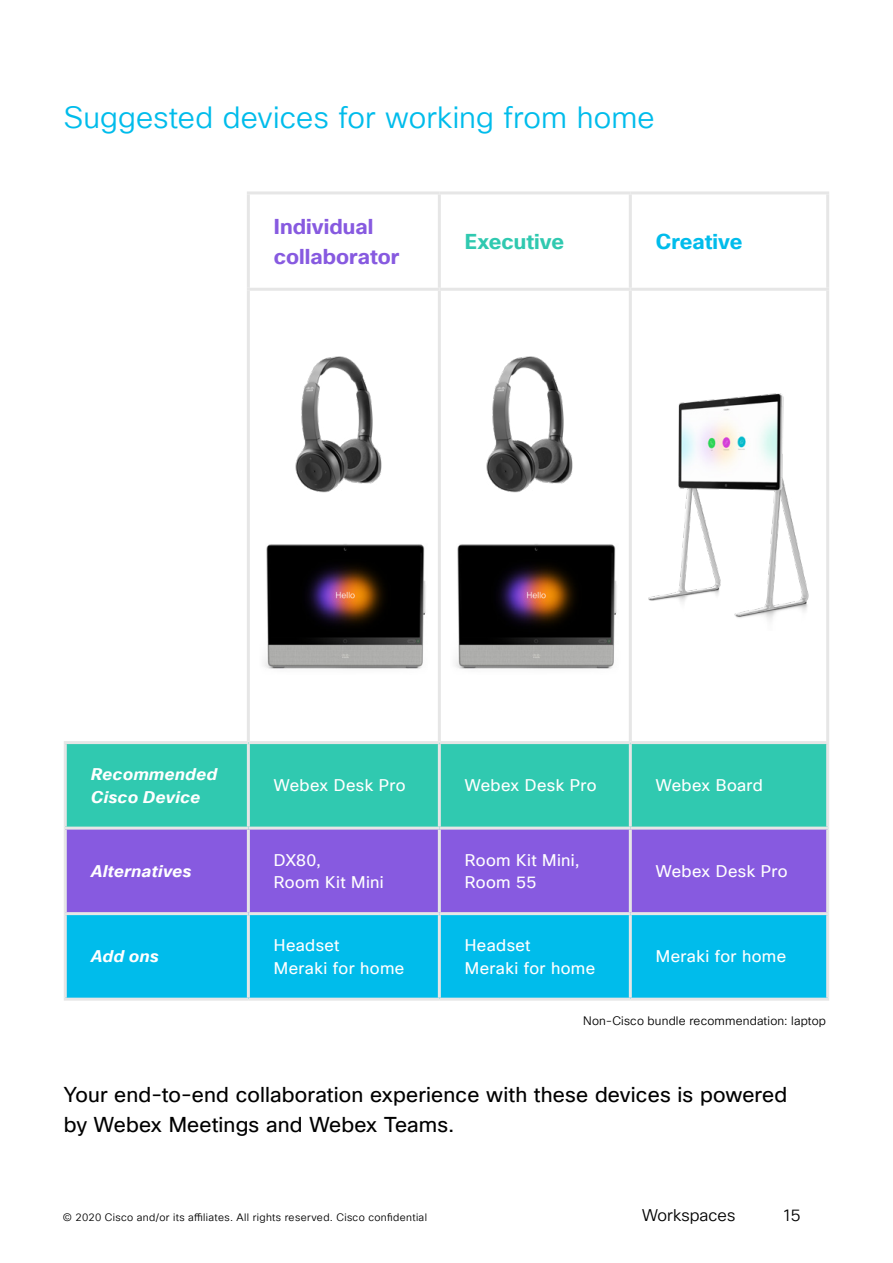
<style>
.page{position:relative;width:893px;height:1263px;background:#fff}
.page>*{position:absolute;margin:0;border:0;box-sizing:border-box;transform-origin:0 0}
.t1{font:30px "Cisco Sans TT Light";letter-spacing:.005em;color:#00bceb}
.t2{font:21px/30px "Cisco Sans TT";letter-spacing:.005em;color:#000}
.t3{font:700 21px/30px "Cisco Sans TT";color:#875ae0}
.t4{font:700 21px "Cisco Sans TT";color:#30c9b0}
.t5{font:700 21px "Cisco Sans TT";color:#00bceb}
.t6{font:16.5px/22.5px "Cisco Sans TT";letter-spacing:.02em;color:#fff}
.t7{font:italic 700 16.5px/22.5px "Cisco Sans TT";letter-spacing:.025em;color:#fff}
.t8{font:16.5px "Cisco Sans TT Light";color:#000}
.t9{font:12px "Cisco Sans TT Light";letter-spacing:.015em;color:#000}
.t10{font:10.5px "Cisco Sans TT Light";letter-spacing:.035em;color:#000}
</style>
<div class="page">
<div style="left:65px;top:742px;width:183px;height:86px;background:#30c9b0"></div>
<div style="left:250px;top:744px;width:576px;height:83px;background:#30c9b0"></div>
<div style="left:65px;top:828px;width:183px;height:86px;background:#875ae0"></div>
<div style="left:250px;top:830px;width:576px;height:82px;background:#875ae0"></div>
<div style="left:67px;top:915px;width:759px;height:83px;background:#00bceb"></div>
<hr style="left:247px;top:191px;width:192px;height:3px;background:#e6e6e6">
<hr style="left:247px;top:194px;width:3px;height:94px;background:#e6e6e6">
<hr style="left:439px;top:191px;width:191px;height:3px;background:#e6e6e6">
<hr style="left:438px;top:194px;width:3px;height:94px;background:#e6e6e6">
<hr style="left:630px;top:191px;width:199px;height:3px;background:#e6e6e6">
<hr style="left:629px;top:194px;width:3px;height:94px;background:#e6e6e6">
<hr style="left:826px;top:194px;width:3px;height:94px;background:#e6e6e6">
<hr style="left:247px;top:288px;width:192px;height:3px;background:#e6e6e6">
<hr style="left:247px;top:291px;width:3px;height:450px;background:#e6e6e6">
<hr style="left:439px;top:288px;width:191px;height:3px;background:#e6e6e6">
<hr style="left:438px;top:291px;width:3px;height:450px;background:#e6e6e6">
<hr style="left:630px;top:288px;width:199px;height:3px;background:#e6e6e6">
<hr style="left:629px;top:291px;width:3px;height:450px;background:#e6e6e6">
<hr style="left:826px;top:291px;width:3px;height:450px;background:#e6e6e6">
<hr style="left:248px;top:741px;width:191px;height:3px;background:#e6e6e6">
<hr style="left:439px;top:741px;width:191px;height:3px;background:#e6e6e6">
<hr style="left:438px;top:744px;width:3px;height:83px;background:#e6e6e6">
<hr style="left:630px;top:741px;width:199px;height:3px;background:#e6e6e6">
<hr style="left:629px;top:744px;width:3px;height:83px;background:#e6e6e6">
<hr style="left:826px;top:744px;width:3px;height:83px;background:#e6e6e6">
<hr style="left:248px;top:827px;width:191px;height:3px;background:#e6e6e6">
<hr style="left:439px;top:827px;width:191px;height:3px;background:#e6e6e6">
<hr style="left:438px;top:830px;width:3px;height:82px;background:#e6e6e6">
<hr style="left:630px;top:827px;width:199px;height:3px;background:#e6e6e6">
<hr style="left:629px;top:830px;width:3px;height:82px;background:#e6e6e6">
<hr style="left:826px;top:830px;width:3px;height:82px;background:#e6e6e6">
<hr style="left:248px;top:912px;width:191px;height:3px;background:#e6e6e6">
<hr style="left:439px;top:912px;width:191px;height:3px;background:#e6e6e6">
<hr style="left:438px;top:915px;width:3px;height:83px;background:#e6e6e6">
<hr style="left:630px;top:912px;width:199px;height:3px;background:#e6e6e6">
<hr style="left:629px;top:915px;width:3px;height:83px;background:#e6e6e6">
<hr style="left:826px;top:915px;width:3px;height:83px;background:#e6e6e6">
<hr style="left:248px;top:998px;width:191px;height:3px;background:#e6e6e6">
<hr style="left:439px;top:998px;width:191px;height:3px;background:#e6e6e6">
<hr style="left:630px;top:998px;width:199px;height:3px;background:#e6e6e6">
<hr style="left:64px;top:741px;width:184px;height:3px;background:#e6e6e6">
<hr style="left:64px;top:744px;width:3px;height:83px;background:#e6e6e6">
<hr style="left:247px;top:744px;width:3px;height:83px;background:#e6e6e6">
<hr style="left:64px;top:827px;width:184px;height:3px;background:#e6e6e6">
<hr style="left:64px;top:830px;width:3px;height:82px;background:#e6e6e6">
<hr style="left:247px;top:830px;width:3px;height:82px;background:#e6e6e6">
<hr style="left:64px;top:912px;width:184px;height:3px;background:#e6e6e6">
<hr style="left:64px;top:915px;width:3px;height:83px;background:#e6e6e6">
<hr style="left:247px;top:915px;width:3px;height:83px;background:#e6e6e6">
<hr style="left:64px;top:998px;width:184px;height:3px;background:#e6e6e6">
<img style="left:486px;top:356px;width:87px;height:137px">
<img style="left:648px;top:393px;width:161px;height:228px">
<img style="left:455px;top:544px;width:162px;height:125px">
<img style="left:295px;top:356px;width:87px;height:137px">
<img style="left:264px;top:544px;width:162px;height:125px">
<h1 class="t1" style="left:64px;top:98px;width:592px">Suggested devices for working from home</h1>
<p class="t3" style="left:274px;top:212px;width:127px">Individual collaborator</p>
<p class="t4" style="left:465px;top:227px;width:101px">Executive</p>
<p class="t5" style="left:656px;top:227px;width:88px">Creative</p>
<p class="t7" style="left:91px;top:763px;width:128px">Recommended<br>Cisco Device</p>
<p class="t6" style="left:274px;top:775px;width:133px">Webex Desk Pro</p>
<p class="t6" style="left:465px;top:775px;width:133px">Webex Desk Pro</p>
<p class="t6" style="left:656px;top:775px;width:109px">Webex Board</p>
<p class="t7" style="left:91px;top:860px;width:102px">Alternatives</p>
<p class="t6" style="left:274px;top:849px;width:111px">DX80,<br>Room Kit Mini</p>
<p class="t6" style="left:465px;top:849px;width:117px">Room Kit Mini,<br>Room 55</p>
<p class="t6" style="left:656px;top:860px;width:133px">Webex Desk Pro</p>
<p class="t7" style="left:91px;top:945px;width:69px">Add ons</p>
<p class="t6" style="left:274px;top:935px;width:132px">Headset<br>Meraki for home</p>
<p class="t6" style="left:465px;top:935px;width:132px">Headset<br>Meraki for home</p>
<p class="t6" style="left:656px;top:946px;width:132px">Meraki for home</p>
<p class="t9" style="left:583px;top:1012px;width:244px">Non-Cisco bundle recommendation: laptop</p>
<p class="t2" style="left:64px;top:1081px;width:725px">Your end-to-end collaboration experience with these devices is powered by Webex Meetings and Webex Teams.</p>
<p class="t10" style="left:63px;top:1210px;width:365px">© 2020 Cisco and/or its affiliates. All rights reserved. Cisco confidential</p>
<p class="t8" style="left:642px;top:1204px;width:95px">Workspaces</p>
<p class="t8" style="left:782px;top:1204px;width:20px">15</p>
</div>
